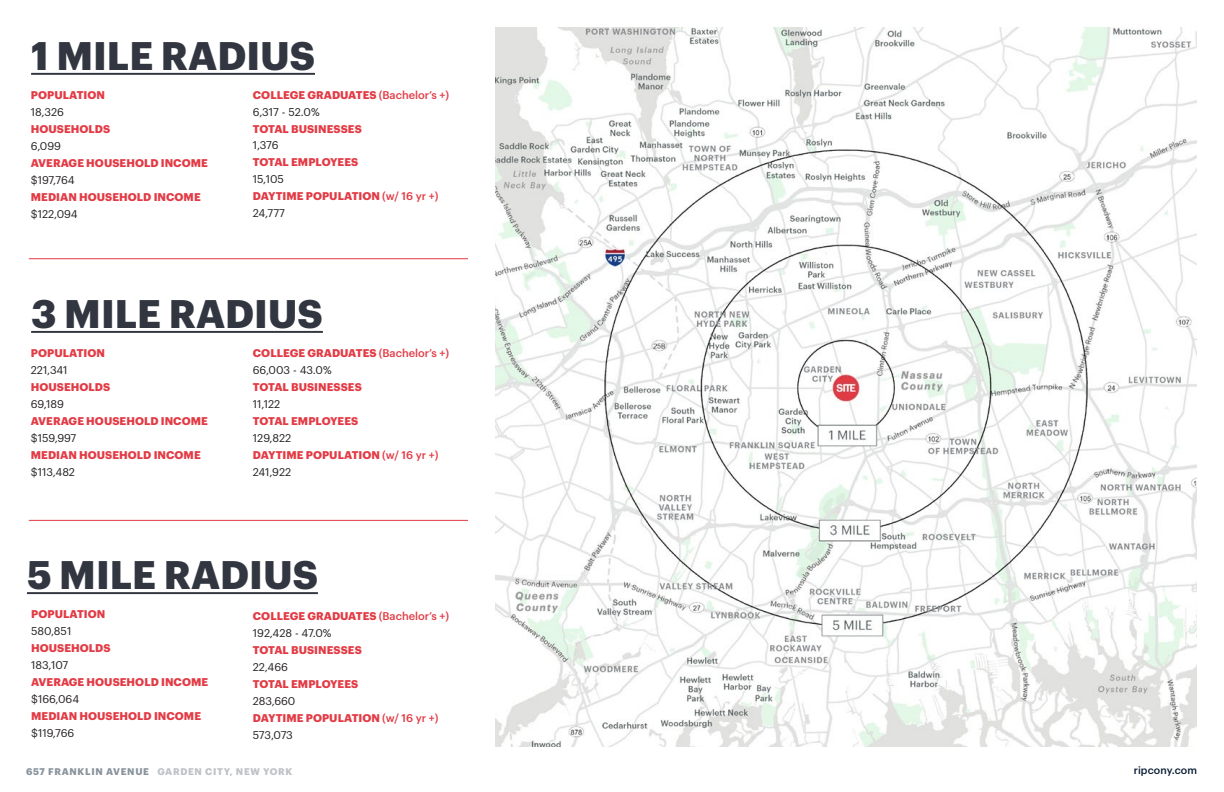
<style>
.page{position:relative;width:1224px;height:792px;background:#fff}
.page>*{position:absolute;margin:0;border:0;box-sizing:border-box;transform-origin:0 0}
.t1{font:700 39px "Graphik";color:#323640}
.t2{font:700 11px/17px "Graphik";letter-spacing:.005em;color:#e33b45}
.t3{font:11px "Graphik";letter-spacing:-.005em;color:#231f20}
.t4{font:500 10.5px "Graphik";letter-spacing:.01em;color:#081b33}
.t5{font:700 9.5px "Graphik";letter-spacing:.075em;color:#bfc2c6}
.s1{font-weight:500}
.s2{font-weight:400;color:#231f20}
.s3{color:#8a949d}
</style>
<div class="page">
<img style="left:495px;top:27px;width:702px;height:720px">
<hr style="left:29px;top:258px;width:439px;height:1px;background:#e33b45">
<hr style="left:29px;top:520px;width:439px;height:1px;background:#e33b45">
<hr style="left:31px;top:73px;width:284px;height:2px;background:#323640">
<hr style="left:31px;top:331px;width:292px;height:2px;background:#323640">
<hr style="left:27px;top:592px;width:291px;height:2px;background:#323640">
<h1 class="t1" style="left:31px;top:26px;width:285px">1 MILE RADIUS</h1>
<p class="t2" style="left:31px;top:85px;width:76px">POPULATION</p>
<p class="t3" style="left:31px;top:103px;width:35px">18,326</p>
<p class="t2" style="left:31px;top:119px;width:81px">HOUSEHOLDS</p>
<p class="t3" style="left:31px;top:137px;width:32px">6,099</p>
<p class="t2" style="left:31px;top:153px;width:179px">AVERAGE HOUSEHOLD INCOME</p>
<p class="t3" style="left:31px;top:171px;width:45px">$197,764</p>
<p class="t2" style="left:31px;top:187px;width:171px">MEDIAN HOUSEHOLD INCOME</p>
<p class="t3" style="left:31px;top:205px;width:48px">$122,094</p>
<p class="t2" style="left:253px;top:85px;width:198px">COLLEGE GRADUATES <span class="s1">(Bachelor’s +)<br></span><span class="s2">6,317 - 52.0%</span></p>
<p class="t2" style="left:253px;top:119px;width:110px">TOTAL BUSINESSES</p>
<p class="t3" style="left:253px;top:137px;width:27px">1,376</p>
<p class="t2" style="left:253px;top:153px;width:107px">TOTAL EMPLOYEES</p>
<p class="t2" style="left:253px;top:170px;width:187px"><span class="s2">15,105<br></span>DAYTIME POPULATION <span class="s1">(w/ 16 yr +)<br></span><span class="s2">24,777</span></p>
<h1 class="t1" style="left:31px;top:284px;width:293px">3 MILE RADIUS</h1>
<p class="t2" style="left:31px;top:344px;width:76px">POPULATION</p>
<p class="t3" style="left:31px;top:362px;width:38px">221,341</p>
<p class="t2" style="left:31px;top:378px;width:81px">HOUSEHOLDS</p>
<p class="t3" style="left:31px;top:396px;width:35px">69,189</p>
<p class="t2" style="left:31px;top:412px;width:179px">AVERAGE HOUSEHOLD INCOME</p>
<p class="t3" style="left:31px;top:430px;width:47px">$159,997</p>
<p class="t2" style="left:31px;top:446px;width:171px">MEDIAN HOUSEHOLD INCOME</p>
<p class="t3" style="left:31px;top:464px;width:46px">$113,482</p>
<p class="t2" style="left:253px;top:344px;width:198px">COLLEGE GRADUATES <span class="s1">(Bachelor’s +)<br></span><span class="s2">66,003 - 43.0%</span></p>
<p class="t2" style="left:253px;top:378px;width:110px">TOTAL BUSINESSES</p>
<p class="t3" style="left:253px;top:396px;width:29px">11,122</p>
<p class="t2" style="left:253px;top:412px;width:107px">TOTAL EMPLOYEES</p>
<p class="t2" style="left:253px;top:429px;width:187px"><span class="s2">129,822<br></span>DAYTIME POPULATION <span class="s1">(w/ 16 yr +)<br></span><span class="s2">241,922</span></p>
<h1 class="t1" style="left:27px;top:545px;width:292px">5 MILE RADIUS</h1>
<p class="t2" style="left:31px;top:605px;width:76px">POPULATION</p>
<p class="t3" style="left:31px;top:623px;width:42px">580,851</p>
<p class="t2" style="left:31px;top:639px;width:81px">HOUSEHOLDS</p>
<p class="t3" style="left:31px;top:657px;width:39px">183,107</p>
<p class="t2" style="left:31px;top:673px;width:179px">AVERAGE HOUSEHOLD INCOME</p>
<p class="t3" style="left:31px;top:691px;width:49px">$166,064</p>
<p class="t2" style="left:31px;top:707px;width:171px">MEDIAN HOUSEHOLD INCOME</p>
<p class="t3" style="left:31px;top:725px;width:45px">$119,766</p>
<p class="t2" style="left:253px;top:606px;width:198px">COLLEGE GRADUATES <span class="s1">(Bachelor’s +)<br></span><span class="s2">192,428 - 47.0%</span></p>
<p class="t2" style="left:253px;top:640px;width:110px">TOTAL BUSINESSES</p>
<p class="t3" style="left:253px;top:658px;width:36px">22,466</p>
<p class="t2" style="left:253px;top:674px;width:107px">TOTAL EMPLOYEES</p>
<p class="t2" style="left:253px;top:691px;width:187px"><span class="s2">283,660<br></span>DAYTIME POPULATION <span class="s1">(w/ 16 yr +)<br></span><span class="s2">573,073</span></p>
<p class="t5" style="left:26px;top:764px;width:268px"><span class="s3">657 FRANKLIN AVENUE</span> GARDEN CITY, NEW YORK</p>
<p class="t4" style="left:1134px;top:762px;width:65px">ripcony.com</p>
</div>
